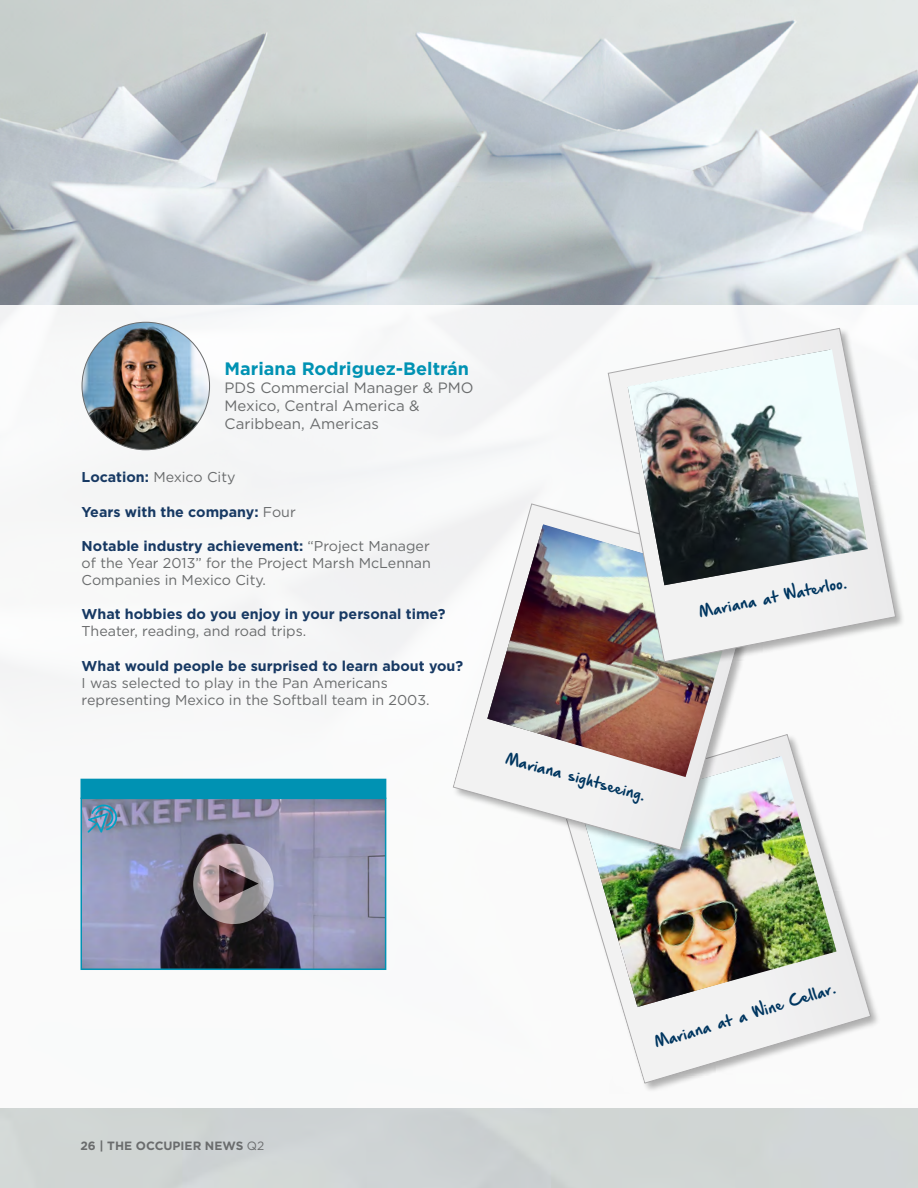
<style>
.page{position:relative;width:918px;height:1188px;background:#fff}
.page>*{position:absolute;margin:0;border:0;box-sizing:border-box;transform-origin:0 0}
.t1{font:700 18px "Gotham";color:#0092b3}
.t2{font:15px/18px "Gotham";color:#6a6c6d}
.t3{font:14.25px/17.1px "Gotham";color:#6a6c6d;text-align:justify}
.t4{font:700 14.25px "Gotham";color:#173963}
.t5{font:13.5px "Hand Of Sean Demo";color:#003660}
.t6{font:700 12px "Gotham";color:#6a6c6d}
.s1{font-weight:700;color:#173963}
.s2{font-weight:400;color:#6a6c6d}
.s3{font-weight:400}
</style>
<div class="page">
<img style="left:0;top:0;width:918px;height:1188px">
<div style="left:0;top:306px;width:918px;height:802px;background:#fff"></div>
<img style="left:82px;top:322px;width:128px;height:128px;border-radius:64px">
<div style="left:560px;top:734px;width:321px;height:360px;background:#fafafa"></div>
<svg style="left:578px;top:734px;width:293px;height:350px"></svg>
<img style="left:582px;top:756px;width:255px;height:251px">
<div style="left:452px;top:503px;width:317px;height:357px;background:#000;opacity:.3"></div>
<svg style="left:453px;top:504px;width:306px;height:346px"></svg>
<img style="left:487px;top:524px;width:256px;height:253px">
<div style="left:607px;top:328px;width:299px;height:344px;background:#000;opacity:.3"></div>
<svg style="left:608px;top:328px;width:288px;height:334px"></svg>
<img style="left:628px;top:349px;width:240px;height:236px">
<div style="left:81px;top:779px;width:305px;height:20px;background:#0092b3"></div>
<img style="left:84px;top:801px;width:299px;height:166px">
<div style="left:81px;top:798px;width:305px;height:172px;border:2px solid #0092b3"></div>
<svg style="left:193px;top:844px;width:81px;height:80px;background:#b4a7ac"></svg>
<svg style="left:219px;top:865px;width:39px;height:38px"></svg>
<svg style="left:88px;top:805px;width:29px;height:28px"></svg>
<p class="t1" style="left:225px;top:357px;width:246px">Mariana Rodriguez-Beltrán</p>
<p class="t2" style="left:225px;top:379px;width:226px">PDS Commercial Manager &amp; PMO<br>Mexico, Central America &amp;<br>Caribbean, Americas</p>
<p class="t3" style="left:82px;top:469px;width:155px"><span class="s1">Location:</span> M exico City</p>
<p class="t4" style="left:82px;top:502px;width:216px">Years with the company: <span class="s2">Four</span></p>
<p class="t3" style="left:82px;top:537px;width:351px"><span class="s1">Notable industry achievement:</span> “Project M anager of the Year 2013” for the Project Marsh McLennan Companies in Mexico City.</p>
<p class="t4" style="left:82px;top:605px;width:365px">What hobbies do you enjoy in your personal time?</p>
<p class="t3" style="left:82px;top:622px;width:226px">Theater, reading, and road trips.</p>
<p class="t4" style="left:82px;top:656px;width:383px">What would people be surprised to learn about you?</p>
<p class="t3" style="left:82px;top:674px;width:349px">I was selected to play in the Pan Americans representing Mexico in the Softball team in 2003.</p>
<p class="t5" style="left:508px;top:752px;width:146px;rotate:15deg">Mariana sightseeing.</p>
<p class="t5" style="left:698px;top:605px;width:152px;rotate:-11deg">Mariana at Waterloo.</p>
<p class="t6" style="left:81px;top:1138px;width:36px">26 | THE</p>
<p class="t6" style="left:136px;top:1138px;width:130px">OCCUPIER NEWS <span class="s3">Q2</span></p>
<p class="t5" style="left:653px;top:1036px;width:190px;rotate:-17deg">Mariana at a Wine Cellar.</p>
</div>
